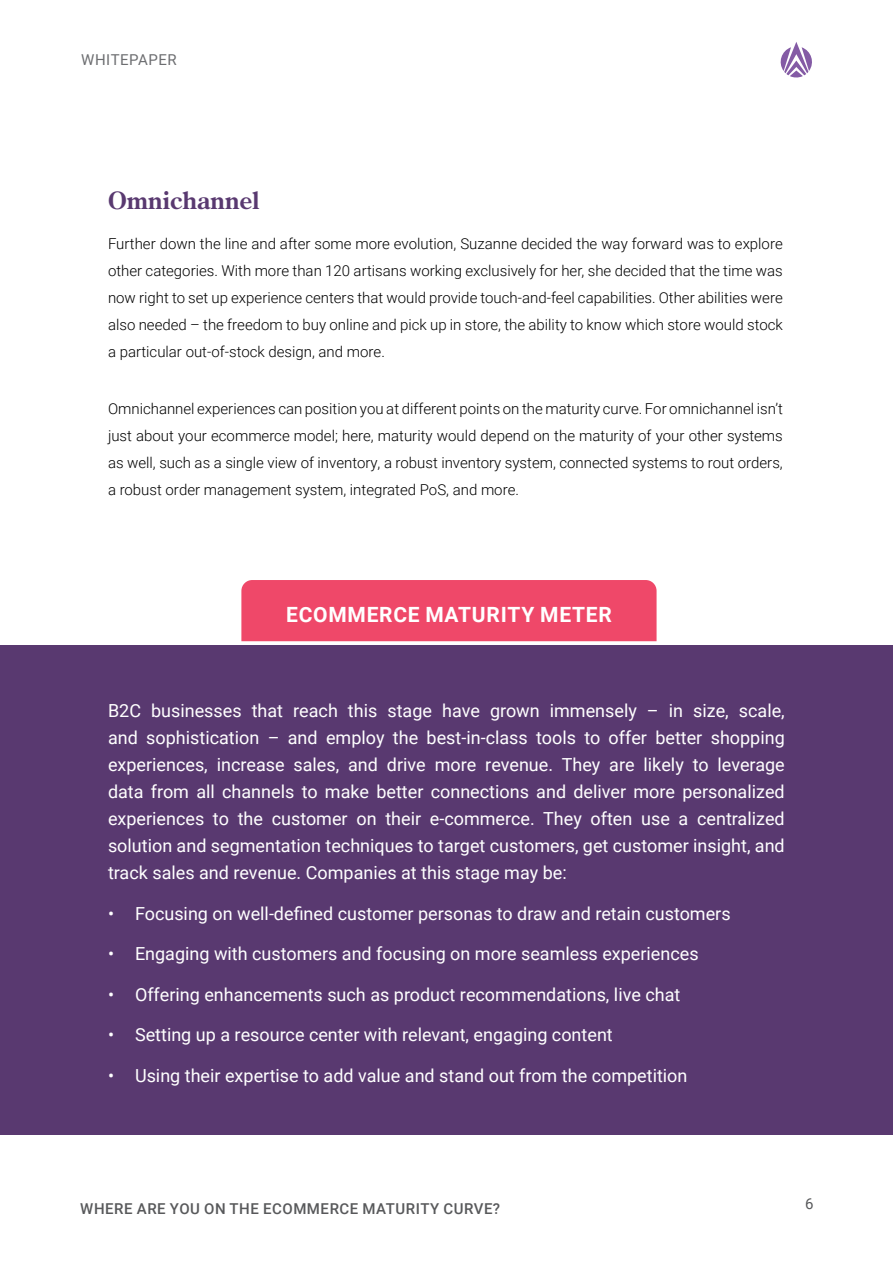
<style>
.page{position:relative;width:893px;height:1263px;background:#fff}
.page>*{position:absolute;margin:0;border:0;box-sizing:border-box;transform-origin:0 0}
.t1{font:700 24px "MM Century Old";color:#593970}
.t2{font:700 21px "Roboto";letter-spacing:.035em;color:#fff}
.t3{font:18px/27px "Roboto";color:#fff;text-align:justify}
.t4{font:300 15px/27px "Roboto";color:#000;text-align:justify}
.t5{font:500 15px "Roboto";letter-spacing:.035em;color:#58595b}
.t6{font:15px "Roboto";letter-spacing:.03em;color:#6d6e71}
.t7{font:15px "Roboto";color:#58595b}
</style>
<div class="page">
<svg style="left:780px;top:42px;width:32px;height:36px"></svg>
<div style="left:0;top:645px;width:893px;height:489px;background:#593970"></div>
<div style="left:241px;top:580px;width:416px;height:61px;background:#ef4869"></div>
<p class="t6" style="left:81px;top:49px;width:97px">WHITEPAPER</p>
<h1 class="t1" style="left:108px;top:189px;width:153px">Omnichannel</h1>
<p class="t4" style="left:108px;top:230px;width:676px">Further down the line and after some more evolution, Suzanne decided the way forward was to explore other categories. With more than 120 artisans working exclusively for her, she decided that the time was now right to set up experience centers that would provide touch-and-feel capabilities. Other abilities were also needed – the freedom to buy online and pick up in store, the ability to know which store would stock a particular out-of-stock design, and more.</p>
<p class="t4" style="left:108px;top:395px;width:676px">Omnichannel experiences can position you at different points on the maturity curve. For omnichannel isn’t just about your ecommerce model; here, maturity would depend on the maturity of your other systems as well, such as a single view of inventory, a robust inventory system, connected systems to rout orders, a robust order management system, integrated PoS, and more.</p>
<p class="t2" style="left:286px;top:599px;width:327px">ECOMMERCE MATURITY METER</p>
<p class="t3" style="left:108px;top:697px;width:678px">B2C businesses that reach this stage have grown immensely – in size, scale, and sophistication – and employ the best-in-class tools to offer better shopping experiences, increase sales, and drive more revenue. They are likely to leverage data from all channels to make better connections and deliver more personalized experiences to the customer on their e-commerce. They often use a centralized solution and segmentation techniques to target customers, get customer insight, and track sales and revenue. Companies at this stage may be:</p>
<p class="t3" style="left:108px;top:899px;width:624px">• Focusing on well-defined customer personas to draw and retain customers</p>
<p class="t3" style="left:108px;top:940px;width:592px">• Engaging with customers and focusing on more seamless experiences</p>
<p class="t3" style="left:108px;top:980px;width:574px">• Offering enhancements such as product recommendations, live chat</p>
<p class="t3" style="left:108px;top:1021px;width:506px">• Setting up a resource center with relevant, engaging content</p>
<p class="t3" style="left:108px;top:1061px;width:581px">• Using their expertise to add value and stand out from the competition</p>
<p class="t5" style="left:80px;top:1198px;width:421px">WHERE ARE YOU ON THE ECOMMERCE MATURITY CURVE?</p>
<p class="t7" style="left:805px;top:1193px;width:10px">6</p>
</div>
